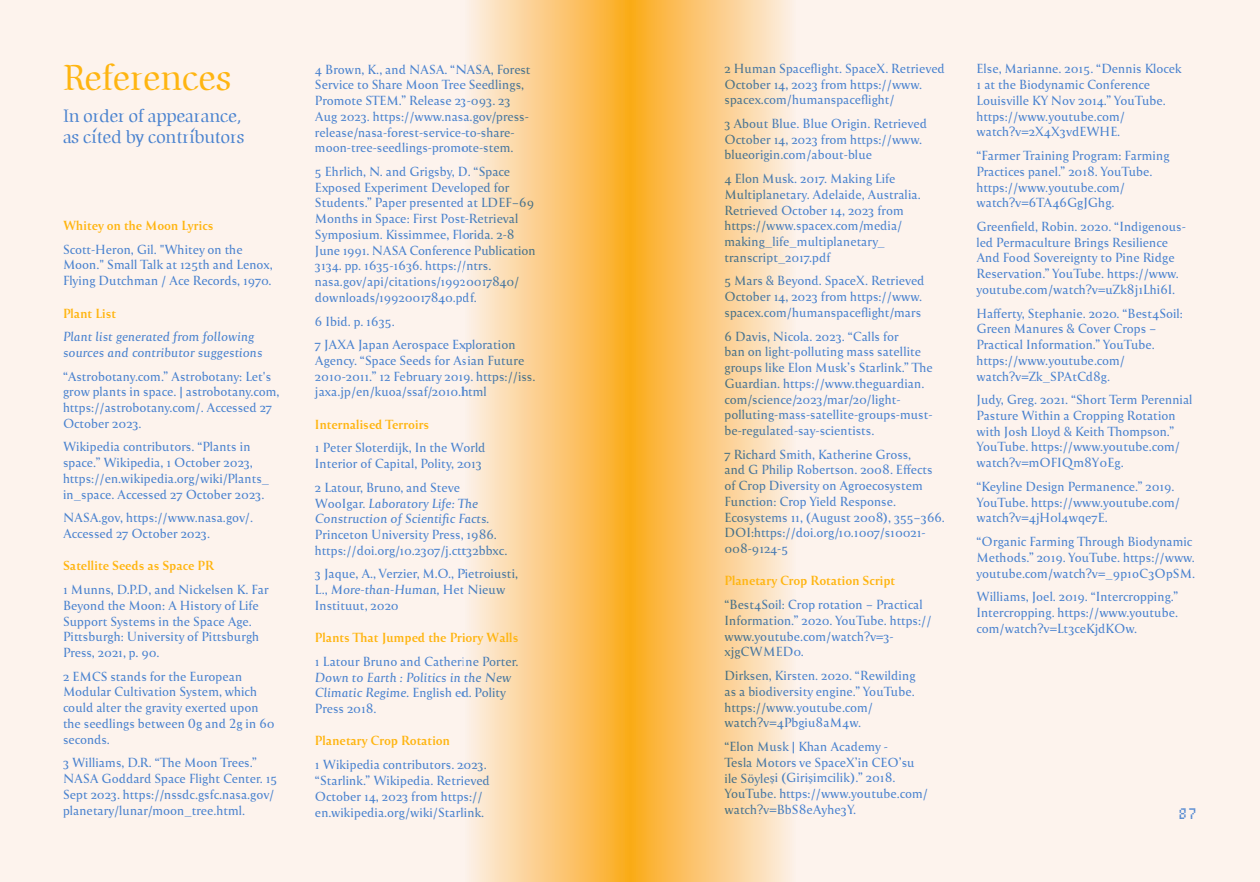
<style>
.page{position:relative;width:1260px;height:882px;background:#fdf3ed}
.page>*{position:absolute;margin:0;border:0;box-sizing:border-box;transform-origin:0 0}
.t1{font:35px "Autopia";color:#ffb511}
.t2{font:17.5px/21px "Autopia";color:#4982cf}
.citations_and_image_credits{font:12.25px/15.8px "Reforma 1918 Gris";color:#4982cf}
.citations_and_image_credits-2{font:12.25px "Reforma 1918 Negra";color:#ffb511}
.citations_and_image_credits-3{font:12.25px/15.8px "Reforma 1918 Gris Italica";color:#4982cf}
.t3{font:italic 12.25px "Unibody 8 Pro";color:#4982cf}
.s1{font-family:"Reforma 1918 Gris Italica"}
.s2{font-family:"Crimson Text";font-size:14px}
</style>
<div class="page">
<div style="left:630px;top:0;width:166px;height:882px;background:linear-gradient(to right,#fba91c,#fcefe8)"></div>
<div style="left:464px;top:0;width:166px;height:882px;background:linear-gradient(to right,#fcefea,#fbaa1e)"></div>
<p class="t1" style="left:63px;top:59px;width:170px">References</p>
<p class="t2" style="left:63px;top:106px;width:183px">In order of appearance, as cited by contributors</p>
<p class="citations_and_image_credits-2" style="left:63px;top:219px;width:152px">Whitey on the Moon Lyrics</p>
<p class="citations_and_image_credits" style="left:63px;top:242px;width:211px">Scott-Heron, Gil. "Whitey on the<br>Moon." Small Talk at 125th and Lenox,<br>Flying Dutchman / Ace Records, 1970.</p>
<p class="citations_and_image_credits-2" style="left:63px;top:306px;width:55px">Plant List</p>
<p class="citations_and_image_credits-3" style="left:63px;top:329px;width:201px">Plant list generated from following sources and contributor suggestions</p>
<p class="citations_and_image_credits" style="left:63px;top:369px;width:218px">“Astrobotany.com.” Astrobotany: Let's grow plants in space. | astrobotany.com, https://astrobotany.com/. Accessed 27<br>October 2023.</p>
<p class="citations_and_image_credits" style="left:63px;top:440px;width:208px">Wikipedia contributors. “Plants in space.” Wikipedia, 1 October 2023, https://en.wikipedia.org/wiki/Plants_ in_space. Accessed 27 October 2023.</p>
<p class="citations_and_image_credits" style="left:63px;top:510px;width:192px">NASA.gov, https://www.nasa.gov/.<br>Accessed 27 October 2023.</p>
<p class="citations_and_image_credits-2" style="left:63px;top:559px;width:153px">Satellite Seeds as Space PR</p>
<p class="citations_and_image_credits" style="left:63px;top:582px;width:207px">1 Munns, D.P.D, and Nickelsen K. Far<br>Beyond the Moon: A History of Life<br>Support Systems in the Space Age.<br>Pittsburgh: University of Pittsburgh<br>Press, 2021, p. 90.</p>
<p class="citations_and_image_credits" style="left:63px;top:669px;width:213px">2 EMCS stands for the European<br>Modular Cultivation System, which could alter the gravity exerted upon the seedlings between 0g and 2g in 60 seconds.</p>
<p class="citations_and_image_credits" style="left:63px;top:755px;width:216px">3 Williams, D.R. “The Moon Trees.” NASA Goddard Space Flight Center. 15<br>Sept 2023. https://nssdc.gsfc.nasa.gov/ planetary/lunar/moon_tree.html.</p>
<p class="citations_and_image_credits" style="left:315px;top:62px;width:217px">4 Brown, K., and NASA. “NASA, Forest Service to Share Moon Tree Seedlings, Promote STEM.” Release 23-093. 23<br>Aug 2023. https://www.nasa.gov/press&shy;release/nasa-forest-service-to-share&shy;moon-tree-seedlings-promote-stem.</p>
<p class="citations_and_image_credits" style="left:315px;top:164px;width:222px">5 Ehrlich, N. and Grigsby, D. “Space Exposed Experiment Developed for Students.” Paper presented at LDEF–69<br>Months in Space: First Post-Retrieval Symposium. Kissimmee, Florida. 2-8<br>June 1991. NASA Conference Publication 3134. pp. 1635-1636. https://ntrs. nasa.gov/api/citations/19920017840/ downloads/19920017840.pdf.</p>
<p class="citations_and_image_credits" style="left:315px;top:314px;width:81px">6 Ibid. p. 1635.</p>
<p class="citations_and_image_credits" style="left:315px;top:337px;width:222px">7 JAXA Japan Aerospace Exploration Agency. “Space Seeds for Asian Future 2010-2011.” 12 February 2019. https://iss. jaxa.jp/en/kuoa/ssaf/2010.html</p>
<p class="citations_and_image_credits-2" style="left:315px;top:417px;width:116px">Internalised Terroirs</p>
<p class="citations_and_image_credits" style="left:315px;top:441px;width:172px">1 Peter Sloterdijk, In the World<br>Interior of Capital, Polity, 2013</p>
<p class="citations_and_image_credits" style="left:315px;top:480px;width:194px">2 Latour, Bruno, and Steve WooIgar. <span class="s1">Laboratory Life: The Construction of Scientific Facts.<br></span>Princeton University Press, 1986. https://doi.org/10.2307/j.ctt32bbxc.</p>
<p class="citations_and_image_credits" style="left:315px;top:567px;width:205px">3 Jaque, A., Verzier, M.O., Pietroiusti,<br>L., <span class="s1">More-than-Human,</span> Het Nieuw<br>Instituut, 2020</p>
<p class="citations_and_image_credits-2" style="left:315px;top:631px;width:205px">Plants That Jumped the Priory Walls</p>
<p class="citations_and_image_credits" style="left:315px;top:654px;width:205px">1 Latour Bruno and Catherine Porter.<br><span class="s1">Down to Earth : Politics in the New<br>Climatic Regime.</span> English ed. Polity<br>Press 2018.</p>
<p class="citations_and_image_credits-2" style="left:315px;top:734px;width:137px">Planetary Crop Rotation</p>
<p class="citations_and_image_credits" style="left:315px;top:757px;width:177px">1 Wikipedia contributors. 2023. “Starlink.” Wikipedia. Retrieved October 14, 2023 from https:// en.wikipedia.org/wiki/Starlink.</p>
<p class="citations_and_image_credits" style="left:724px;top:61px;width:222px">2 Human Spaceflight. SpaceX. Retrieved<br>October 14, 2023 from https://www. spacex.com/humanspaceflight/</p>
<p class="citations_and_image_credits" style="left:724px;top:116px;width:204px">3 About Blue. Blue Origin. Retrieved<br>October 14, 2023 from https://www. blueorigin.com/about-blue</p>
<p class="citations_and_image_credits" style="left:724px;top:171px;width:198px">4 Elon Musk. 2017. Making Life<br>Multiplanetary. Adelaide, Australia.<br>Retrieved October 14, 2023 from https://www.spacex.com/media/ making_life_multiplanetary_ transcript_2017.pdf</p>
<p class="citations_and_image_credits" style="left:724px;top:274px;width:202px">5 Mars &amp; Beyond. SpaceX. Retrieved<br>October 14, 2023 from https://www. spacex.com/humanspaceflight/mars</p>
<p class="citations_and_image_credits" style="left:724px;top:329px;width:210px">6 Davis, Nicola. 2023. “Calls for<br>ban on light-polluting mass satellite groups like Elon Musk’s Starlink.” The Guardian. https://www.theguardian. com/science/2023/mar/20/light&shy;polluting-mass-satellite-groups-must&shy;be-regulated-say-scientists.</p>
<p class="citations_and_image_credits" style="left:724px;top:447px;width:222px">7 Richard Smith, Katherine Gross,<br>and G Philip Robertson. 2008. Effects of Crop Diversity on Agroecosystem Function: Crop Yield Response.<br>Ecosystems 11, (August 2008), 355–366.<br>DOI:https://doi.org/10.1007/s10021- 008-9124-5</p>
<p class="citations_and_image_credits-2" style="left:724px;top:574px;width:172px">Planetary Crop Rotation Script</p>
<p class="citations_and_image_credits" style="left:724px;top:597px;width:209px">“Best4Soil: Crop rotation – Practical<br>Information.” 2020. YouTube. https:// www.youtube.com/watch?v=3- xjgCWMED0.</p>
<p class="citations_and_image_credits" style="left:724px;top:668px;width:193px">Dirksen, Kirsten. 2020. “Rewilding as a biodiversity engine.” YouTube. https://www.youtube.com/ watch?v=4Pbgiu8aM4w.</p>
<p class="citations_and_image_credits" style="left:724px;top:739px;width:205px">“Elon Musk | Khan Academy -<br>Tesla Motors ve SpaceX’in CEO’su ile Söyle<span class="s2">ş</span>i (Giri<span class="s2">ş</span>imcilik).” 2018.<br>YouTube. https://www.youtube.com/ watch?v=BbS8eAyhe3Y.</p>
<p class="citations_and_image_credits" style="left:976px;top:62px;width:207px">Else, Marianne. 2015. “Dennis Klocek<br>1 at the Biodynamic Conference<br>Louisville KY Nov 2014.” YouTube. https://www.youtube.com/ watch?v=2X4X3vdEWHE.</p>
<p class="citations_and_image_credits" style="left:976px;top:148px;width:195px">“Farmer Training Program: Farming<br>Practices panel.” 2018. YouTube. https://www.youtube.com/ watch?v=6TA46GgJGhg.</p>
<p class="citations_and_image_credits" style="left:976px;top:219px;width:211px">Greenfield, Robin. 2020. “Indigenous&shy;led Permaculture Brings Resilience And Food Sovereignty to Pine Ridge Reservation.” YouTube. https://www. youtube.com/watch?v=uZk8j1Lhi6I.</p>
<p class="citations_and_image_credits" style="left:976px;top:306px;width:208px">Hafferty, Stephanie. 2020. “Best4Soil:<br>Green Manures &amp; Cover Crops –<br>Practical Information.” YouTube. https://www.youtube.com/ watch?v=Zk_SPAtCd8g.</p>
<p class="citations_and_image_credits" style="left:976px;top:392px;width:218px">Judy, Greg. 2021. “Short Term Perennial Pasture Within a Cropping Rotation with Josh Lloyd &amp; Keith Thompson.” YouTube. https://www.youtube.com/ watch?v=mOFIQm8Y0Eg.</p>
<p class="citations_and_image_credits" style="left:976px;top:479px;width:205px">“Keyline Design Permanence.” 2019.<br>YouTube. https://www.youtube.com/ watch?v=4jH0l4wqe7E.</p>
<p class="citations_and_image_credits" style="left:976px;top:534px;width:220px">“Organic Farming Through Biodynamic<br>Methods.” 2019. YouTube. https://www. youtube.com/watch?v=_9p1oC3OpSM.</p>
<p class="citations_and_image_credits" style="left:976px;top:589px;width:203px;text-align:justify">Williams, Joel. 2019. “Intercropping.” Intercropping. https://www.youtube. com/watch?v=Lt3ceKjdKOw.</p>
<p class="t3" style="left:1178px;top:804px;width:20px">87</p>
</div>
